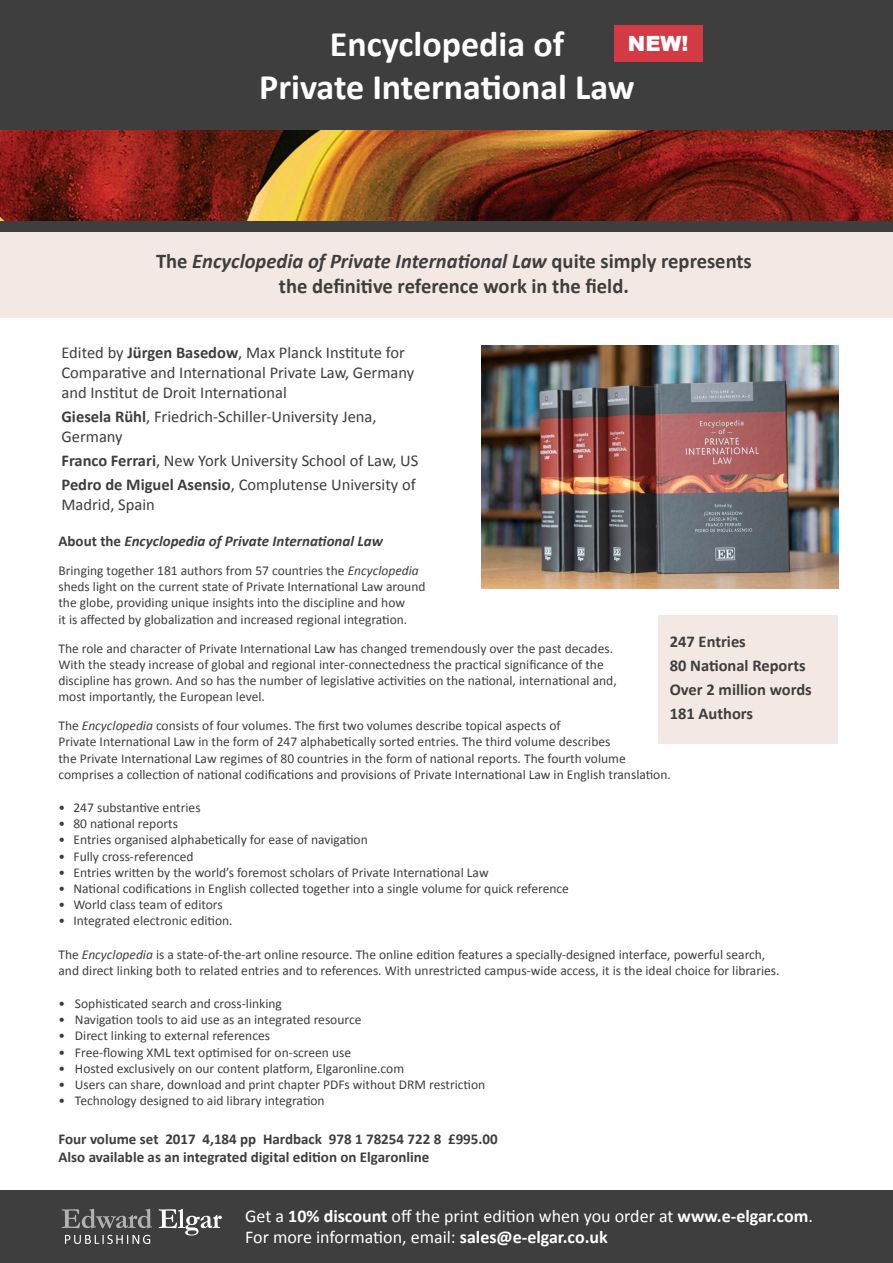
<style>
.page{position:relative;width:893px;height:1263px;background:#fff}
.page>*{position:absolute;margin:0;border:0;box-sizing:border-box;transform-origin:0 0}
.Text{font:700 36px/43.2px "Calibri";color:#fff;text-align:center}
.Text-2{font:700 21px/25.2px "Calibri";color:#3e3e3f;text-align:center}
.Text-3{font:900 21px "Arial";color:#fff}
.t1{font:18px/21.6px "Calibri";color:#fff}
.t2{font:16.5px/19.8px "Calibri";color:#3e3e3f}
.t3{font:700 16.5px "Calibri";color:#3e3e3f}
.t4{font:700 15px/18px "Calibri";color:#3e3e3f}
.t5{font:italic 700 15px "Calibri";color:#3e3e3f}
.Text-4{font:13.5px/16.2px "Calibri";color:#3e3e3f}
.s1{font-style:italic}
.s2{font-weight:700}
.s3{font-style:normal}
</style>
<div class="page">
<div style="left:0;top:1191px;width:893px;height:72px;background:#3e3e3f"></div>
<svg style="left:62px;top:1209px;width:90px;height:19px"></svg>
<svg style="left:159px;top:1209px;width:63px;height:26px"></svg>
<svg style="left:65px;top:1235px;width:85px;height:9px"></svg>
<div style="left:658px;top:615px;width:180px;height:128px;background:#f4e8e4"></div>
<img style="left:482px;top:346px;width:356px;height:242px">
<div style="left:0;top:233px;width:893px;height:85px;background:#f4e8e4"></div>
<div style="left:0;top:0;width:893px;height:229px;background:#3e3e3f"></div>
<div style="left:0;top:220px;width:893px;height:12px;background:#3e3e3f"></div>
<div style="left:614px;top:25px;width:88px;height:37px;background:#d43a44"></div>
<img style="left:0;top:131px;width:893px;height:89px">
<p class="Text" style="left:259px;top:22px;width:377px">Encyclopedia of<br>Private International Law</p>
<p class="Text-3" style="left:628px;top:28px;width:62px">NEW!</p>
<p class="Text-2" style="left:156px;top:248px;width:597px">The <span class="s1">Encyclopedia of Private International Law</span> quite simply represents the definitive reference work in the field.</p>
<p class="t2" style="left:61px;top:343px;width:354px">Edited by <span class="s2">Jürgen Basedow</span>, Max Planck Institute for<br>Comparative and International Private Law, Germany and Institut de Droit International</p>
<p class="t2" style="left:61px;top:407px;width:317px"><span class="s2">Giesela Rühl</span>, Friedrich-Schiller-University Jena,<br>Germany</p>
<p class="t2" style="left:61px;top:450px;width:358px"><span class="s2">Franco Ferrari</span>, New York University School of Law, US</p>
<p class="t2" style="left:61px;top:474px;width:356px"><span class="s2">Pedro de Miguel Asensio</span>, Complutense University of<br>Madrid, Spain</p>
<p class="t5" style="left:58px;top:531px;width:326px"><span class="s3">About the</span> Encyclopedia of Private International Law</p>
<p class="Text-4" style="left:58px;top:562px;width:369px">Bringing together 181 authors from 57 countries the <span class="s1">Encyclopedia </span>sheds light on the current state of Private International Law around the globe, providing unique insights into the discipline and how<br>it is affected by globalization and increased regional integration.</p>
<p class="Text-4" style="left:58px;top:640px;width:560px">The role and character of Private International Law has changed tremendously over the past decades.<br>With the steady increase of global and regional inter-connectedness the practical significance of the discipline has grown. And so has the number of legislative activities on the national, international and, most importantly, the European level.</p>
<p class="Text-4" style="left:58px;top:717px;width:614px">The <span class="s1">Encyclopedia</span> consists of four volumes. The first two volumes describe topical aspects of<br>Private International Law in the form of 247 alphabetically sorted entries. The third volume describes<br>the Private International Law regimes of 80 countries in the form of national reports. The fourth volume comprises a collection of national codifications and provisions of Private International Law in English translation.</p>
<p class="Text-4" style="left:58px;top:799px;width:144px">• 247 substantive entries</p>
<p class="Text-4" style="left:58px;top:815px;width:121px">• 80 national reports</p>
<p class="Text-4" style="left:58px;top:832px;width:311px">• Entries organised alphabetically for ease of navigation</p>
<p class="Text-4" style="left:58px;top:848px;width:137px">• Fully cross-referenced</p>
<p class="Text-4" style="left:58px;top:864px;width:432px">• Entries written by the world’s foremost scholars of Private International Law</p>
<p class="Text-4" style="left:58px;top:880px;width:512px">• National codifications in English collected together into a single volume for quick reference</p>
<p class="Text-4" style="left:58px;top:896px;width:166px">• World class team of editors</p>
<p class="Text-4" style="left:58px;top:913px;width:176px">• Integrated electronic edition.</p>
<p class="Text-4" style="left:58px;top:946px;width:723px">The <span class="s1">Encyclopedia</span> is a state-of-the-art online resource. The online edition features a specially-designed interface, powerful search, and direct linking both to related entries and to references. With unrestricted campus-wide access, it is the ideal choice for libraries.</p>
<p class="Text-4" style="left:58px;top:995px;width:225px">• Sophisticated search and cross-linking</p>
<p class="Text-4" style="left:58px;top:1011px;width:304px">• Navigation tools to aid use as an integrated resource</p>
<p class="Text-4" style="left:58px;top:1028px;width:213px">• Direct linking to external references</p>
<p class="Text-4" style="left:58px;top:1044px;width:294px">• Free-flowing XML text optimised for on-screen use</p>
<p class="Text-4" style="left:58px;top:1060px;width:347px">• Hosted exclusively on our content platform, Elgaronline.com</p>
<p class="Text-4" style="left:58px;top:1076px;width:428px">• Users can share, download and print chapter PDFs without DRM restriction</p>
<p class="Text-4" style="left:58px;top:1092px;width:268px">• Technology designed to aid library integration</p>
<p class="t4" style="left:58px;top:1130px;width:441px">Four volume set 2017 4,184 pp Hardback 978 1 78254 722 8 £995.00<br>Also available as an integrated digital edition on Elgaronline</p>
<p class="t3" style="left:670px;top:631px;width:78px">247 Entries</p>
<p class="t3" style="left:670px;top:655px;width:137px">80 National Reports</p>
<p class="t3" style="left:670px;top:679px;width:144px">Over 2 million words</p>
<p class="t3" style="left:670px;top:703px;width:85px">181 Authors</p>
<p class="t1" style="left:245px;top:1205px;width:569px">Get a <span class="s2">10% discount</span> off the print edition when you order at <span class="s2">www.e-elgar.com</span>.<br>For more information, email: <span class="s2">sales@e-elgar.co.uk</span></p>
</div>
